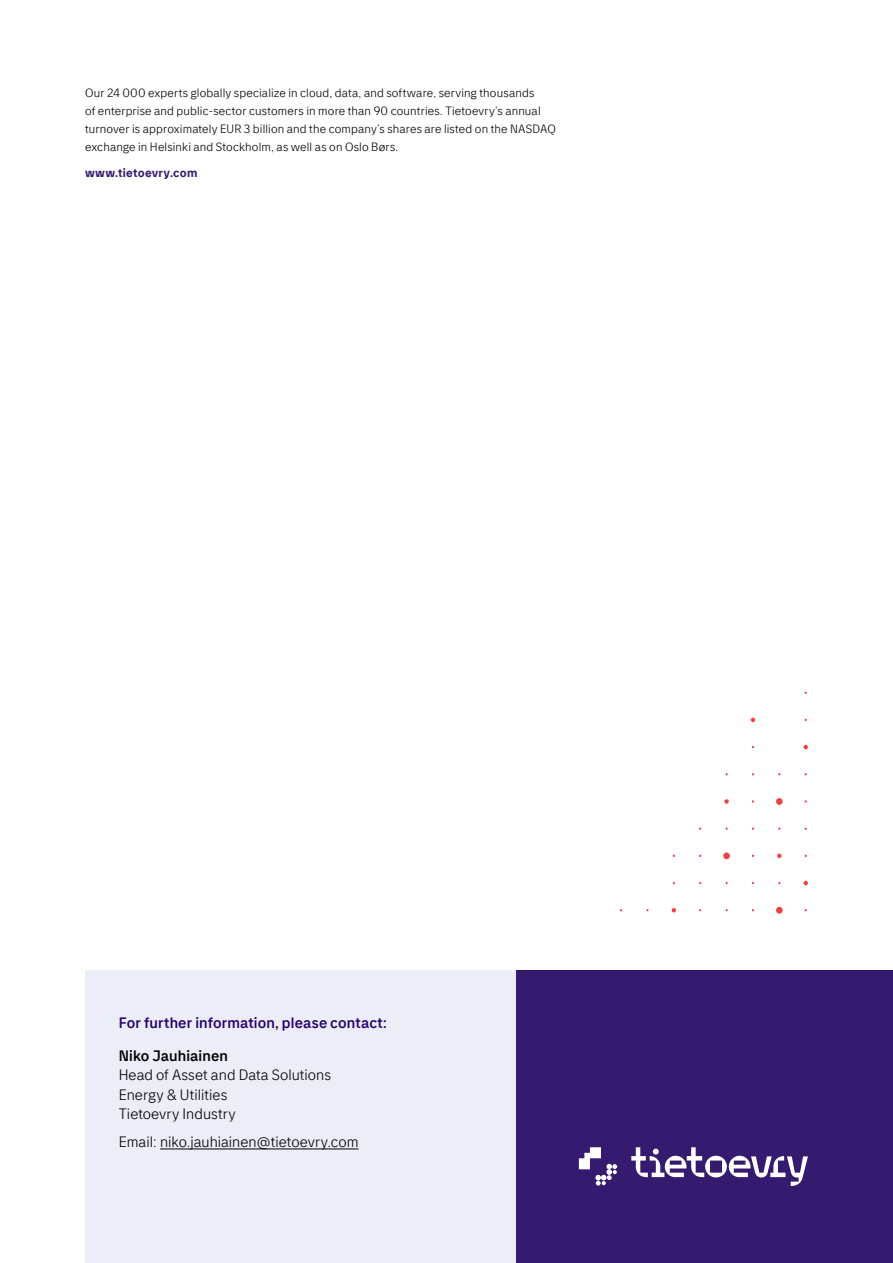
<style>
.page{position:relative;width:893px;height:1263px;background:#fff}
.page>*{position:absolute;margin:0;border:0;box-sizing:border-box;transform-origin:0 0}
.t1{font:300 15px/19.5px "Tietoevry Sans 1";letter-spacing:.005em;color:#000}
.t2{font:500 15px "Tietoevry Sans 1";letter-spacing:.01em;color:#280071}
.t3{font:500 15px "Tietoevry Sans 1";letter-spacing:.01em;color:#000}
.t4{font:300 12px/18px "Tietoevry Sans 1";letter-spacing:.015em;color:#000}
.t5{font:700 12px "Tietoevry Sans 1";letter-spacing:.02em;color:#351b6f}
</style>
<div class="page">
<div style="left:85px;top:970px;width:431px;height:293px;background:#eceef7"></div>
<div style="left:516px;top:970px;width:377px;height:293px;background:#351b6f"></div>
<svg style="left:579px;top:1147px;width:229px;height:39px"></svg>
<svg style="left:672px;top:908px;width:4px;height:4px"></svg>
<div style="left:723px;top:852px;width:7px;height:7px;background:#ef4144;border-radius:50%"></div>
<svg style="left:724px;top:799px;width:5px;height:5px"></svg>
<div style="left:776px;top:907px;width:7px;height:7px;background:#ef4144;border-radius:50%"></div>
<svg style="left:777px;top:853px;width:4px;height:5px"></svg>
<div style="left:776px;top:798px;width:7px;height:7px;background:#ef4144;border-radius:50%"></div>
<svg style="left:803px;top:881px;width:5px;height:4px"></svg>
<svg style="left:803px;top:745px;width:5px;height:4px"></svg>
<svg style="left:751px;top:718px;width:4px;height:4px"></svg>
<hr style="left:160px;top:1148px;width:199px;height:1px;background:#000">
<p class="t4" style="left:85px;top:84px;width:472px">Our 24 000 experts globally specialize in cloud, data, and software, serving thousands<br>of enterprise and public-sector customers in more than 90 countries. Tietoevry’s annual turnover is approximately EUR 3 billion and the company’s shares are listed on the NASDAQ exchange in Helsinki and Stockholm, as well as on Oslo Børs.</p>
<p class="t5" style="left:85px;top:166px;width:114px">www.tietoevry.com</p>
<p class="t2" style="left:119px;top:1013px;width:270px">For further information, please contact:</p>
<p class="t3" style="left:119px;top:1046px;width:111px">Niko Jauhiainen</p>
<p class="t1" style="left:119px;top:1065px;width:214px">Head of Asset and Data Solutions<br>Energy &amp; Utilities<br>Tietoevry Industry</p>
<p class="t1" style="left:119px;top:1132px;width:241px">Email: niko.jauhiainen@tietoevry.com</p>
</div>
